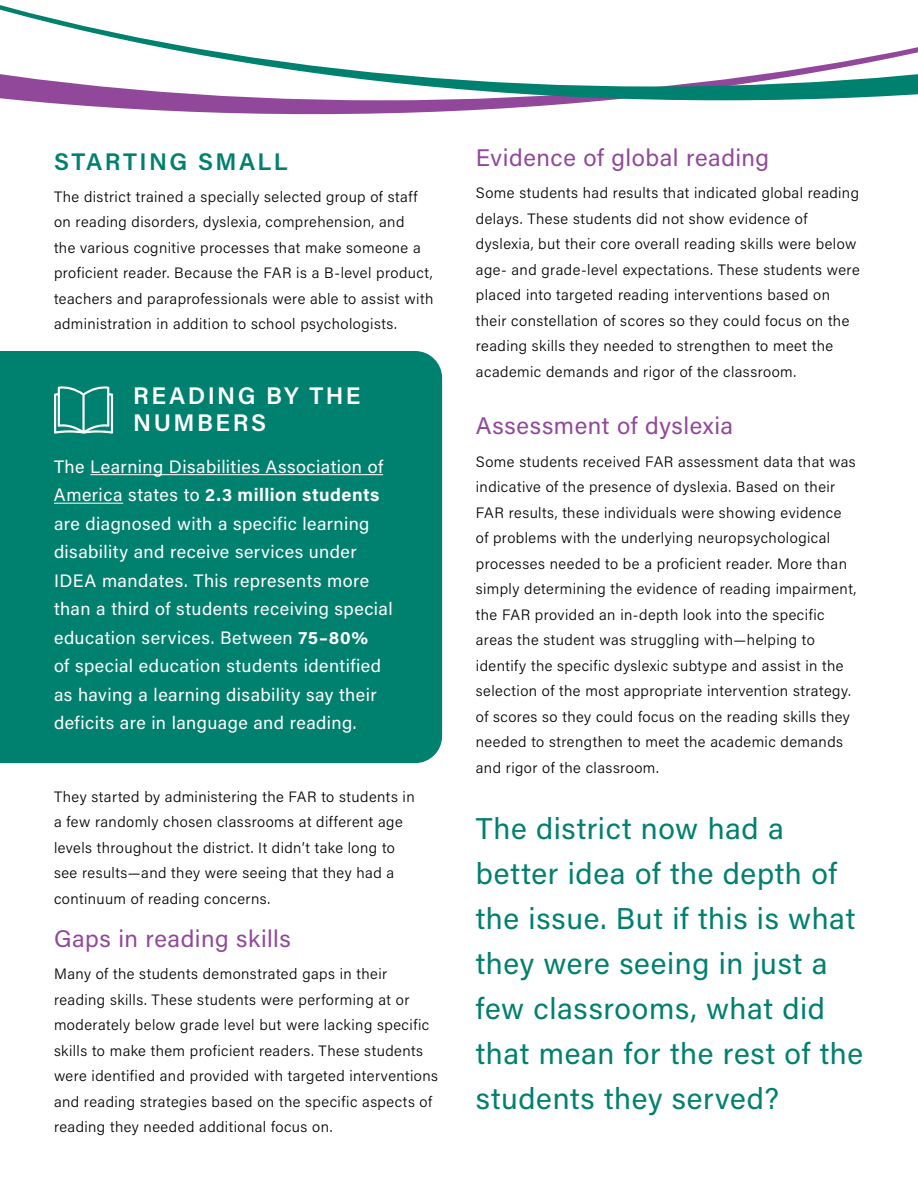
<style>
.page{position:relative;width:918px;height:1188px;background:#fff}
.page>*{position:absolute;margin:0;border:0;box-sizing:border-box;transform-origin:0 0}
.t1{font:30px/45px "Acumin Pro";letter-spacing:.02em;color:#00806e}
.t2{font:24px "Acumin Pro";letter-spacing:.025em;color:#91489a}
.t3{font:600 24px/27px "Acumin Pro";letter-spacing:.1em;color:#fff}
.t4{font:600 24px "Acumin Pro";letter-spacing:.1em;color:#00806e}
.t5{font:18px/28.5px "Acumin Pro";letter-spacing:.025em;color:#fff}
.t6{font:300 15px/25.5px "Acumin Pro";letter-spacing:.03em;color:#000}
.s1{font-weight:700}
</style>
<div class="page">
<svg style="left:18px;top:100px;width:745px;height:14px;fill:#91489b"></svg>
<svg style="left:0;top:5px;width:918px;height:95px"></svg>
<div style="left:0;top:351px;width:442px;height:412px;background:#00806e"></div>
<hr style="left:90px;top:474px;width:293px;height:1px;background:#fff">
<hr style="left:54px;top:503px;width:69px;height:1px;background:#fff">
<svg style="left:54px;top:386px;width:59px;height:48px"></svg>
<h2 class="t4" style="left:54px;top:144px;width:235px">STARTING SMALL</h2>
<p class="t6" style="left:54px;top:183px;width:381px">The district trained a specially selected group of staff on reading disorders, dyslexia, comprehension, and<br>the various cognitive processes that make someone a proficient reader. Because the FAR is a B-level product, teachers and paraprofessionals were able to assist with administration in addition to school psychologists.</p>
<h2 class="t3" style="left:133px;top:381px;width:229px">READING BY THE<br>NUMBERS</h2>
<p class="t5" style="left:54px;top:452px;width:340px">The Learning Disabilities Association of America states to <span class="s1">2.3 million students </span>are diagnosed with a specific learning disability and receive services under IDEA mandates. This represents more than a third of students receiving special education services. Between <span class="s1">75–80%<br></span>of special education students identified as having a learning disability say their deficits are in language and reading.</p>
<p class="t6" style="left:54px;top:783px;width:362px">They started by administering the FAR to students in a few randomly chosen classrooms at different age levels throughout the district. It didn’t take long to see results—and they were seeing that they had a continuum of reading concerns.</p>
<h2 class="t2" style="left:54px;top:922px;width:238px">Gaps in reading skills</h2>
<p class="t6" style="left:54px;top:961px;width:386px">Many of the students demonstrated gaps in their reading skills. These students were performing at or moderately below grade level but were lacking specific skills to make them proficient readers. These students were identified and provided with targeted interventions and reading strategies based on the specific aspects of reading they needed additional focus on.</p>
<h2 class="t2" style="left:476px;top:141px;width:295px">Evidence of global reading</h2>
<p class="t6" style="left:476px;top:180px;width:385px">Some students had results that indicated global reading delays. These students did not show evidence of dyslexia, but their core overall reading skills were below age- and grade-level expectations. These students were placed into targeted reading interventions based on their constellation of scores so they could focus on the reading skills they needed to strengthen to meet the academic demands and rigor of the classroom.</p>
<h2 class="t2" style="left:476px;top:409px;width:259px">Assessment of dyslexia</h2>
<p class="t6" style="left:476px;top:448px;width:382px">Some students received FAR assessment data that was indicative of the presence of dyslexia. Based on their FAR results, these individuals were showing evidence of problems with the underlying neuropsychological processes needed to be a proficient reader. More than simply determining the evidence of reading impairment, the FAR provided an in-depth look into the specific areas the student was struggling with—helping to identify the specific dyslexic subtype and assist in the selection of the most appropriate intervention strategy. of scores so they could focus on the reading skills they needed to strengthen to meet the academic demands and rigor of the classroom.</p>
<h1 class="t1" style="left:476px;top:804px;width:389px">The district now had a better idea of the depth of the issue. But if this is what they were seeing in just a few classrooms, what did that mean for the rest of the students they served?</h1>
</div>
